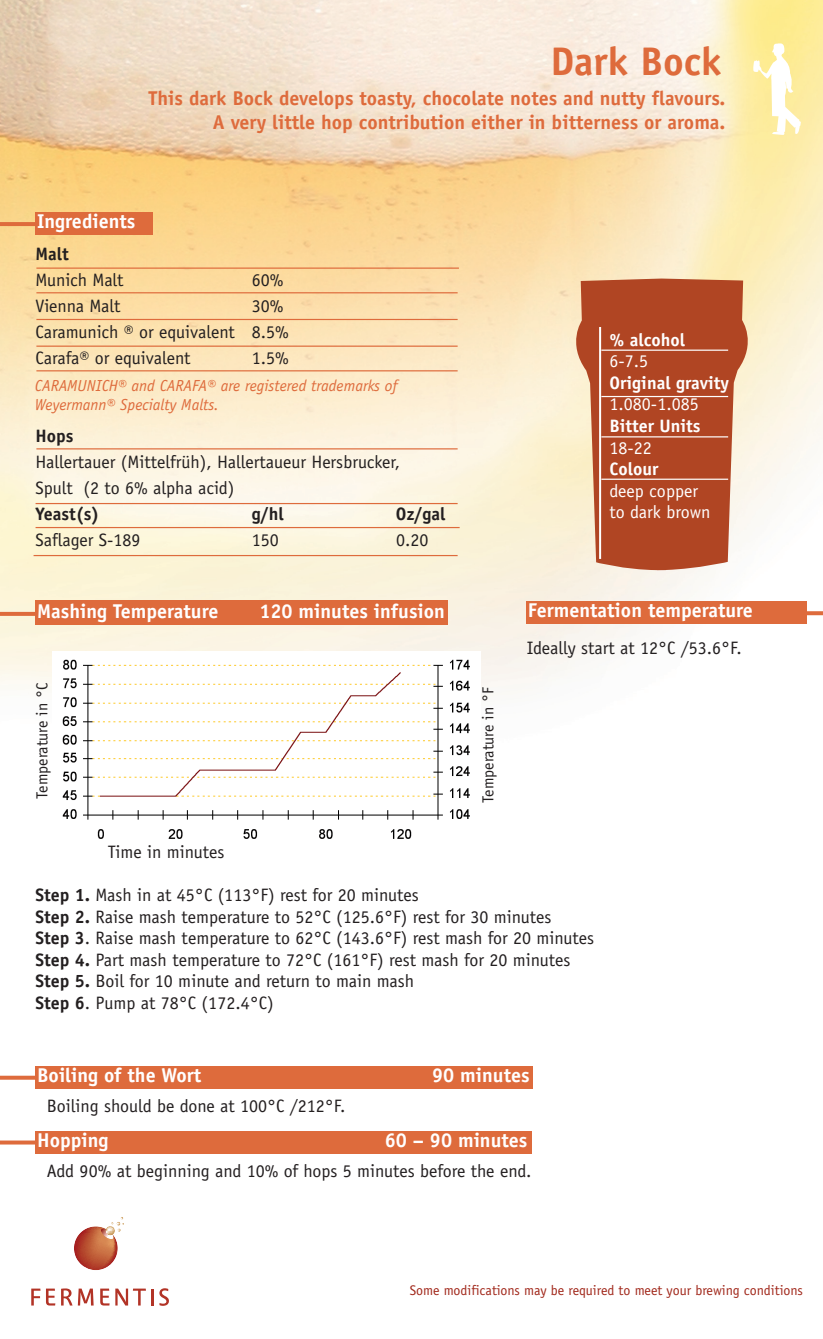
<style>
.page{position:relative;width:823px;height:1339px;background:#fff}
.page>*{position:absolute;margin:0;border:0;box-sizing:border-box;transform-origin:0 0}
.t1{font:700 40px "Officina Sans";color:#de6b3c}
.t2{font:700 20px "Officina Sans";color:#fff}
.t3{font:700 20px/24px "Officina Sans";color:#de6b3c;text-align:right}
.t4{font:18px/21.6px "Officina Sans";color:#231f20}
.t5{font:18px/21.6px "Officina Sans";color:#fff}
.t6{font:700 18px "Officina Sans";color:#fff}
.t7{font:700 18px "Officina Sans";color:#231f20}
.t8{font:italic 16px/19.2px "Officina Sans";color:#de6b3c}
.t9{font:16px "Officina Sans";color:#231f20}
.t10{font:14px "Officina Sans";color:#a1281b}
.s1{font-weight:700}
</style>
<div class="page">
<img style="left:0;top:0;width:822px;height:1306px">
<svg style="left:752px;top:41px;width:48px;height:94px"></svg>
<hr style="left:0;top:222px;width:40px;height:4px;background:#de6b3c">
<div style="left:35px;top:212px;width:117px;height:23px;background:#de6b3c"></div>
<svg style="left:0;top:612px;width:35px;height:4px"></svg>
<div style="left:35px;top:600px;width:412px;height:25px;background:#de6b3c"></div>
<svg style="left:0;top:1076px;width:35px;height:4px"></svg>
<div style="left:35px;top:1066px;width:497px;height:23px;background:#de6b3c"></div>
<svg style="left:0;top:1140px;width:35px;height:4px"></svg>
<div style="left:35px;top:1131px;width:496px;height:23px;background:#de6b3c"></div>
<hr style="left:36px;top:268px;width:422px;height:1px;background:#de6b3c">
<hr style="left:36px;top:292px;width:421px;height:1px;background:#de6b3c">
<hr style="left:36px;top:319px;width:421px;height:1px;background:#de6b3c">
<hr style="left:36px;top:346px;width:421px;height:1px;background:#de6b3c">
<hr style="left:36px;top:370px;width:421px;height:1px;background:#de6b3c">
<hr style="left:36px;top:448px;width:421px;height:1px;background:#de6b3c">
<hr style="left:36px;top:503px;width:421px;height:1px;background:#de6b3c">
<hr style="left:36px;top:527px;width:423px;height:1px;background:#de6b3c">
<hr style="left:34px;top:555px;width:423px;height:1px;background:#de6b3c">
<img style="left:52px;top:652px;width:428px;height:192px">
<svg style="left:805px;top:611px;width:17px;height:4px"></svg>
<div style="left:525px;top:602px;width:280px;height:22px;background:#de6b3c"></div>
<svg style="left:566px;top:279px;width:191px;height:291px;background:#c37151"></svg>
<hr style="left:601px;top:350px;width:126px;height:1px;background:#fff">
<hr style="left:601px;top:396px;width:126px;height:1px;background:#fff">
<hr style="left:601px;top:436px;width:126px;height:1px;background:#fff">
<hr style="left:601px;top:479px;width:126px;height:1px;background:#fff">
<hr style="left:598px;top:327px;width:2px;height:232px;background:#fff">
<svg style="left:31px;top:1288px;width:9px;height:17px"></svg>
<svg style="left:46px;top:1288px;width:9px;height:17px"></svg>
<svg style="left:61px;top:1288px;width:11px;height:17px"></svg>
<svg style="left:78px;top:1288px;width:16px;height:17px"></svg>
<svg style="left:100px;top:1288px;width:9px;height:17px"></svg>
<svg style="left:115px;top:1288px;width:38px;height:17px"></svg>
<svg style="left:159px;top:1288px;width:10px;height:18px"></svg>
<svg style="left:73px;top:1217px;width:51px;height:53px"></svg>
<h1 class="t1" style="left:550px;top:46px;width:173px">Dark Bock</h1>
<p class="t3" style="left:148px;top:88px;width:578px">This dark Bock develops toasty, chocolate notes and nutty flavours.<br>A very little hop contribution either in bitterness or aroma.</p>
<p class="t2" style="left:37px;top:214px;width:100px">Ingredients</p>
<p class="t7" style="left:36px;top:247px;width:35px">Malt</p>
<p class="t4" style="left:36px;top:271px;width:89px">Munich Malt</p>
<p class="t4" style="left:252px;top:271px;width:33px">60%</p>
<p class="t4" style="left:36px;top:297px;width:86px">Vienna Malt</p>
<p class="t4" style="left:36px;top:295px;width:254px;line-height:26px;text-indent:216px">30%<br>Caramunich ® or equivalent 8.5%<br>Carafa® or equivalent</p>
<p class="t4" style="left:252px;top:349px;width:38px">1.5%</p>
<p class="t8" style="left:35px;top:378px;width:364px">CARAMUNICH® and CARAFA® are registered trademarks of<br>Weyermann® Specialty Malts.</p>
<p class="t7" style="left:36px;top:429px;width:39px">Hops</p>
<p class="t4" style="left:36px;top:451px;width:366px;line-height:26px">Hallertauer (Mittelfrüh), Hallertaueur Hersbrucker,<br>Spult (2 to 6% alpha acid)</p>
<p class="t7" style="left:36px;top:507px;width:65px">Yeast(s)</p>
<p class="t7" style="left:252px;top:507px;width:33px">g/hl</p>
<p class="t7" style="left:396px;top:507px;width:51px">Oz/gal</p>
<p class="t4" style="left:36px;top:531px;width:106px">Saflager S-189</p>
<p class="t4" style="left:252px;top:531px;width:28px">150</p>
<p class="t4" style="left:396px;top:531px;width:34px">0.20</p>
<p class="t2" style="left:37px;top:604px;width:183px">Mashing Temperature</p>
<p class="t2" style="left:259px;top:604px;width:187px">120 minutes infusion</p>
<p class="t9" style="left:36px;top:799px;width:118px;rotate:-90deg">Temperature in °C</p>
<p class="t6" style="left:609px;top:332px;width:77px">% alcohol</p>
<p class="t5" style="left:609px;top:352px;width:40px">6-7.5</p>
<p class="t6" style="left:609px;top:376px;width:121px">Original gravity</p>
<p class="t5" style="left:609px;top:395px;width:90px">1.080-1.085</p>
<p class="t6" style="left:609px;top:419px;width:92px">Bitter Units</p>
<p class="t5" style="left:609px;top:438px;width:44px">18-22</p>
<p class="t6" style="left:609px;top:462px;width:50px">Colour</p>
<p class="t5" style="left:609px;top:481px;width:102px">deep copper to dark brown</p>
<p class="t9" style="left:481px;top:803px;width:117px;rotate:-90deg">Temperature in °F</p>
<p class="t2" style="left:527px;top:603px;width:226px">Fermentation temperature</p>
<p class="t4" style="left:526px;top:638px;width:216px">Ideally start at 12°C /53.6°F.</p>
<p class="t4" style="left:108px;top:842px;width:118px">Time in minutes</p>
<p class="t4" style="left:36px;top:885px;width:560px"><span class="s1">Step 1.</span> Mash in at 45°C (113°F) rest for 20 minutes<br><span class="s1">Step 2.</span> Raise mash temperature to 52°C (125.6°F) rest for 30 minutes<br><span class="s1">Step 3</span>. Raise mash temperature to 62°C (143.6°F) rest mash for 20 minutes <span class="s1">Step 4.</span> Part mash temperature to 72°C (161°F) rest mash for 20 minutes <span class="s1">Step 5.</span> Boil for 10 minute and return to main mash<br><span class="s1">Step 6</span>. Pump at 78°C (172.4°C)</p>
<p class="t2" style="left:37px;top:1067px;width:165px">Boiling of the Wort</p>
<p class="t2" style="left:432px;top:1067px;width:99px">90 minutes</p>
<p class="t4" style="left:47px;top:1096px;width:300px">Boiling should be done at 100°C /212°F.</p>
<p class="t2" style="left:37px;top:1132px;width:73px">Hopping</p>
<p class="t2" style="left:384px;top:1132px;width:144px">60 – 90 minutes</p>
<p class="t4" style="left:47px;top:1161px;width:485px">Add 90% at beginning and 10% of hops 5 minutes before the end.</p>
<p class="t10" style="left:409px;top:1284px;width:394px">Some modifications may be required to meet your brewing conditions</p>
</div>
